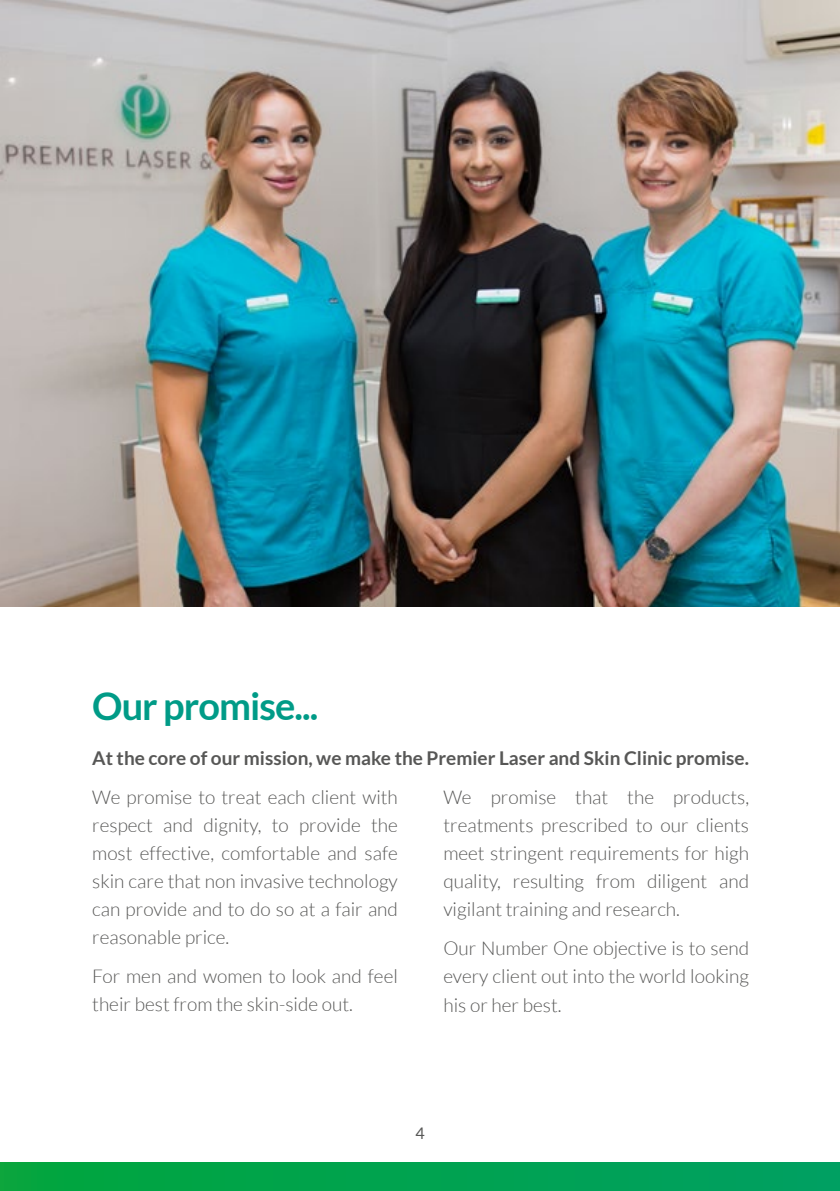
<style>
.page{position:relative;width:840px;height:1191px;background:#fff}
.page>*{position:absolute;margin:0;border:0;box-sizing:border-box;transform-origin:0 0}
.t1{font:700 38px "Lato";letter-spacing:-.025em;color:#009b87}
.t2{font:300 19px/28px "Lato";color:#575756;text-align:justify}
.t3{font:700 19px "Lato";color:#575756}
.t4{font:16px "Lato";color:#575756}
</style>
<div class="page">
<img style="left:0;top:0;width:839px;height:607px">
<div style="left:0;top:1162px;width:839px;height:29px;background:linear-gradient(to right,#02a53d,#00a062)"></div>
<h1 class="t1" style="left:92px;top:684px;width:227px">Our promise...</h1>
<p class="t3" style="left:92px;top:747px;width:658px">At the core of our mission, we make the Premier Laser and Skin Clinic promise.</p>
<p class="t2" style="left:92px;top:783px;width:307px">We promise to treat each client with respect and dignity, to provide the most effective, comfortable and safe skin care that non invasive technology can provide and to do so at a fair and reasonable price.</p>
<p class="t2" style="left:92px;top:962px;width:307px">For men and women to look and feel their best from the skin-side out.</p>
<p class="t2" style="left:443px;top:783px;width:307px">We promise that the products, treatments prescribed to our clients meet stringent requirements for high quality, resulting from diligent and vigilant training and research.</p>
<p class="t2" style="left:443px;top:934px;width:307px">Our Number One objective is to send every client out into the world looking his or her best.</p>
<p class="t4" style="left:415px;top:1124px;width:11px">4</p>
</div>
